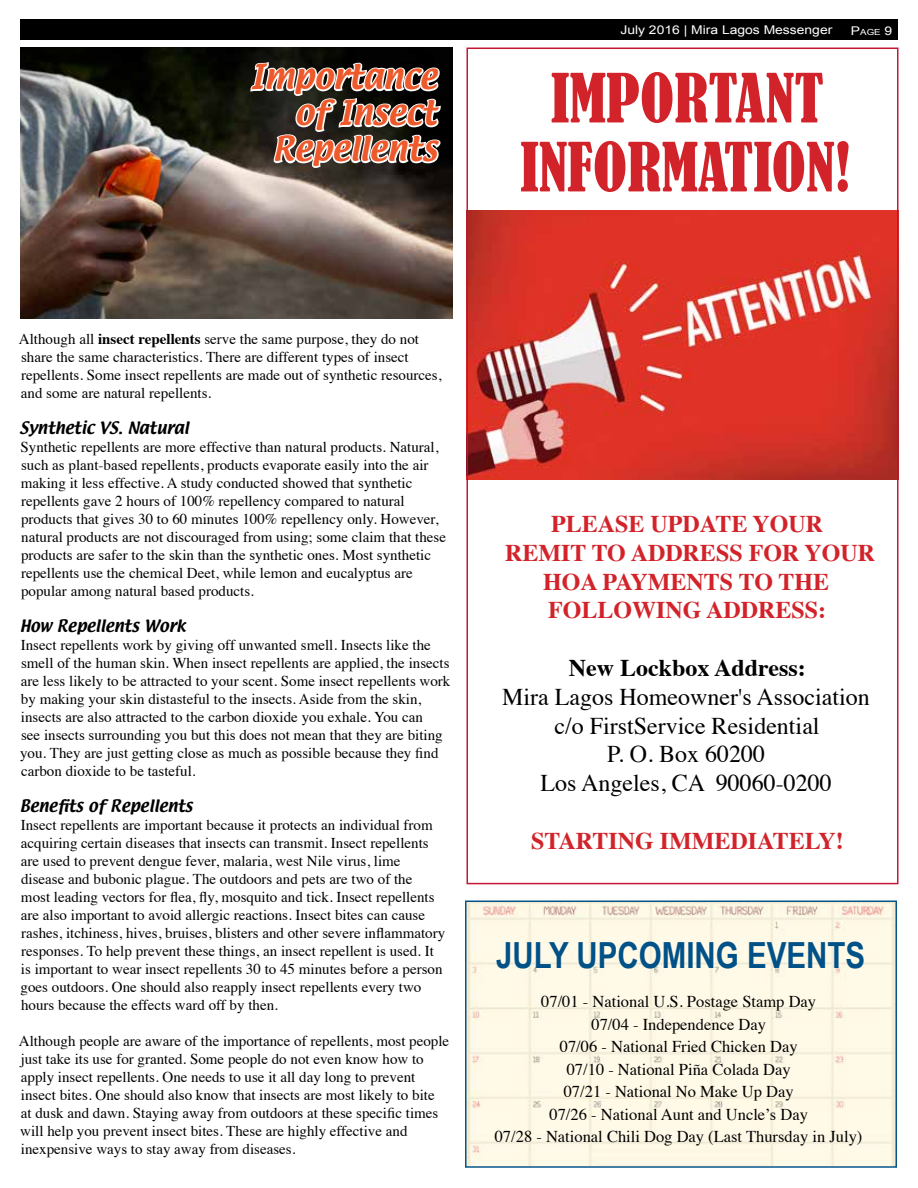
<style>
.page{position:relative;width:918px;height:1188px;background:#fff}
.page>*{position:absolute;margin:0;border:0;box-sizing:border-box;transform-origin:0 0}
.t1{font:condensed 63px/69px "Bernard";color:#d2232a;text-align:center}
.t2{font:700 36px "Arial Narrow";color:#005188}
.t3{font:30px/36px "Textile";color:#ed592a;text-align:right}
.t4{font:24px/28.8px "Times";color:#000;text-align:center}
.t5{font:700 24px/28.8px "Times";color:#d2232a;text-align:center}
.t6{font:700 24px "Times";color:#000}
.t7{font:16.5px/22.5px "Times";color:#000;text-align:center}
.t8{font:15px/18px "Times";color:#000}
.t9{font:15px "Textile";color:#000}
.t10{font:12px "Arial";color:#fff;scale:1.16 1}
.t11{font:8.4px "Arial";color:#fff;scale:1.16 1}
.s1{font-size:12px}
.s2{font-weight:700}
</style>
<div class="page">
<svg style="left:466px;top:47px;width:433px;height:838px"></svg>
<div style="left:20px;top:20px;width:878px;height:20px;background:#000"></div>
<img style="left:20px;top:48px;width:432px;height:270px">
<svg style="left:249px;top:60px;width:193px;height:113px"></svg>
<svg style="left:465px;top:900px;width:432px;height:268px;background:#f7f2e2"></svg>
<h3 class="t3" style="left:250px;top:60px;width:189px">Importance of Insect<br>Repellents</h3>
<p class="t10" style="left:620px;top:22px;width:184px">July 2016 | Mira Lagos Messenger</p>
<p class="t11" style="left:851px;top:27px;width:37px"><span class="s1">P</span>age <span class="s1">9</span></p>
<h1 class="t1" style="left:520px;top:65px;width:332px">IMPORTANT<br>INFORMATION!</h1>
<p class="t8" style="left:19px;top:328px;width:424px">Although all <span class="s2">insect repellents</span> serve the same purpose, they do not share the same characteristics. There are different types of insect repellents. Some insect repellents are made out of synthetic resources, and some are natural repellents.</p>
<p class="t9" style="left:19px;top:417px;width:171px">Synthetic VS. Natural</p>
<p class="t8" style="left:21px;top:436px;width:427px">Synthetic repellents are more effective than natural products. Natural, such as plant-based repellents, products evaporate easily into the air making it less effective. A study conducted showed that synthetic repellents gave 2 hours of 100% repellency compared to natural products that gives 30 to 60 minutes 100% repellency only. However, natural products are not discouraged from using; some claim that these products are safer to the skin than the synthetic ones. Most synthetic repellents use the chemical Deet, while lemon and eucalyptus are popular among natural based products.</p>
<p class="t9" style="left:20px;top:615px;width:167px">How Repellents Work</p>
<p class="t8" style="left:20px;top:634px;width:432px">Insect repellents work by giving off unwanted smell. Insects like the smell of the human skin. When insect repellents are applied, the insects are less likely to be attracted to your scent. Some insect repellents work by making your skin distasteful to the insects. Aside from the skin, insects are also attracted to the carbon dioxide you exhale. You can<br>see insects surrounding you but this does not mean that they are biting you. They are just getting close as much as possible because they find carbon dioxide to be tasteful.</p>
<p class="t9" style="left:20px;top:795px;width:174px">Benefits of Repellents</p>
<p class="t8" style="left:21px;top:814px;width:426px">Insect repellents are important because it protects an individual from acquiring certain diseases that insects can transmit. Insect repellents are used to prevent dengue fever, malaria, west Nile virus, lime disease and bubonic plague. The outdoors and pets are two of the<br>most leading vectors for flea, fly, mosquito and tick. Insect repellents are also important to avoid allergic reactions. Insect bites can cause rashes, itchiness, hives, bruises, blisters and other severe inflammatory responses. To help prevent these things, an insect repellent is used. It is important to wear insect repellents 30 to 45 minutes before a person goes outdoors. One should also reapply insect repellents every two hours because the effects ward off by then.</p>
<p class="t8" style="left:19px;top:1030px;width:432px">Although people are aware of the importance of repellents, most people just take its use for granted. Some people do not even know how to apply insect repellents. One needs to use it all day long to prevent insect bites. One should also know that insects are most likely to bite<br>at dusk and dawn. Staying away from outdoors at these specific times will help you prevent insect bites. These are highly effective and inexpensive ways to stay away from diseases.</p>
<h3 class="t5" style="left:505px;top:507px;width:371px">PLEASE UPDATE YOUR<br>REMIT TO ADDRESS FOR YOUR<br>HOA PAYMENTS TO THE<br>FOLLOWING ADDRESS:</h3>
<h3 class="t6" style="left:569px;top:645px;width:238px">New Lockbox Address:</h3>
<h3 class="t4" style="left:502px;top:680px;width:369px">Mira Lagos Homeowner's Association c/o FirstService Residential<br>P. O. Box 60200<br>Los Angeles, CA 90060-0200</h3>
<h3 class="t5" style="left:531px;top:824px;width:314px">STARTING IMMEDIATELY!</h3>
<h2 class="t2" style="left:496px;top:928px;width:371px">JULY UPCOMING EVENTS</h2>
<p class="t7" style="left:495px;top:989px;width:369px">07/01 - National U.S. Postage Stamp Day<br>07/04 - Independence Day<br>07/06 - National Fried Chicken Day<br>07/10 - National Piña Colada Day<br>07/21 - National No Make Up Day<br>07/26 - National Aunt and Uncle’s Day<br>07/28 - National Chili Dog Day (Last Thursday in July)</p>
</div>
